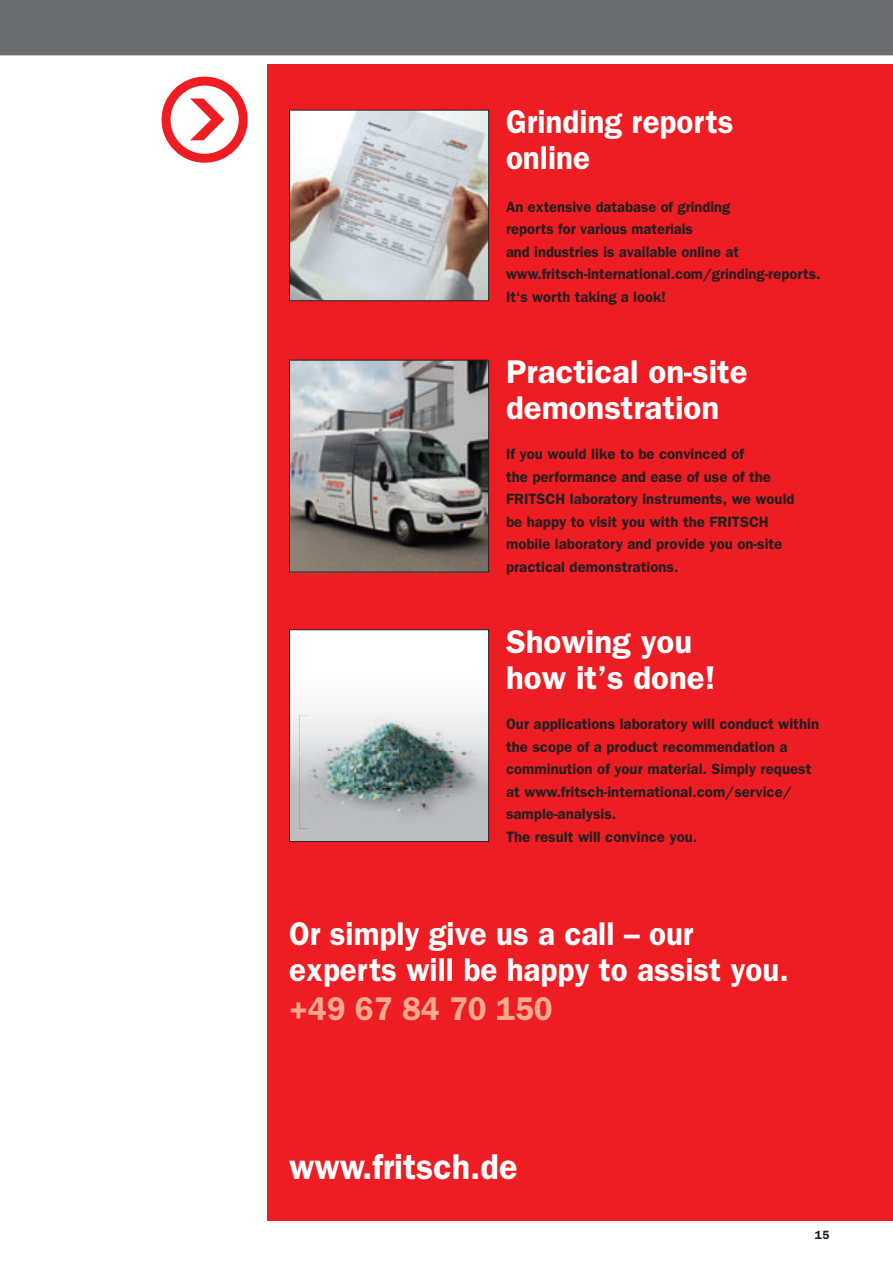
<style>
.page{position:relative;width:893px;height:1263px;background:#fff}
.page>*{position:absolute;margin:0;border:0;box-sizing:border-box;transform-origin:0 0}
.t1{font:600 36px "Franklin Gothic";color:#fff;scale:.95 1}
.t2{font:600 33px/36px "Franklin Gothic";color:#fff;scale:.95 1}
.t3{font:600 33px/36px "Franklin Gothic";color:#fff}
.t4{font:600 33px "Franklin Gothic";color:#f8a98e;scale:.95 1}
.t5{font:600 15px/22.5px "Franklin Gothic";color:#231f20}
.t6{font:600 12px "Franklin Gothic";color:#231f20}
</style>
<div class="page">
<div style="left:0;top:0;width:893px;height:55px;background:#6c6d70"></div>
<div style="left:162px;top:77px;width:86px;height:86px;border:9px solid #ee1d23;border-radius:50%"></div>
<svg style="left:190px;top:99px;width:34px;height:41px"></svg>
<div style="left:268px;top:64px;width:625px;height:1156px;background:#ee1d23"></div>
<svg style="left:291px;top:631px;width:196px;height:209px;background:#f3f3f3"></svg>
<img style="left:299px;top:715px;width:10px;height:114px">
<img style="left:309px;top:715px;width:178px;height:114px">
<div style="left:289px;top:629px;width:200px;height:213px;border:1px solid #231f20"></div>
<img style="left:291px;top:362px;width:196px;height:208px">
<div style="left:289px;top:360px;width:200px;height:212px;border:1px solid #231f20"></div>
<img style="left:291px;top:112px;width:196px;height:187px">
<div style="left:289px;top:110px;width:200px;height:191px;border:1px solid #231f20"></div>
<h2 class="t2" style="left:506px;top:107px;width:241px">Grinding reports online</h2>
<p class="t5" style="left:506px;top:196px;width:316px">An extensive database of grinding<br>reports for various materials<br>and industries is available online at www.fritsch-international.com/grinding-reports.<br>It‘s worth taking a look!</p>
<h2 class="t3" style="left:506px;top:356px;width:243px">Practical on-site demonstration</h2>
<p class="t5" style="left:506px;top:444px;width:290px">If you would like to be convinced of<br>the performance and ease of use of the FRITSCH laboratory instruments, we would be happy to visit you with the FRITSCH mobile laboratory and provide you on-site practical demonstrations.</p>
<h2 class="t3" style="left:506px;top:626px;width:211px">Showing you how it’s done!</h2>
<p class="t5" style="left:506px;top:714px;width:315px">Our applications laboratory will conduct within the scope of a product recommendation a comminution of your material. Simply request at www.fritsch-international.com/service/ sample-analysis.<br>The result will convince you.</p>
<h2 class="t2" style="left:289px;top:919px;width:527px">Or simply give us a call – our experts will be happy to assist you.</h2>
<h2 class="t4" style="left:289px;top:997px;width:279px">+49 67 84 70 150</h2>
<h1 class="t1" style="left:289px;top:1154px;width:242px">www.fritsch.de</h1>
<p class="t6" style="left:815px;top:1230px;width:16px">15</p>
</div>
